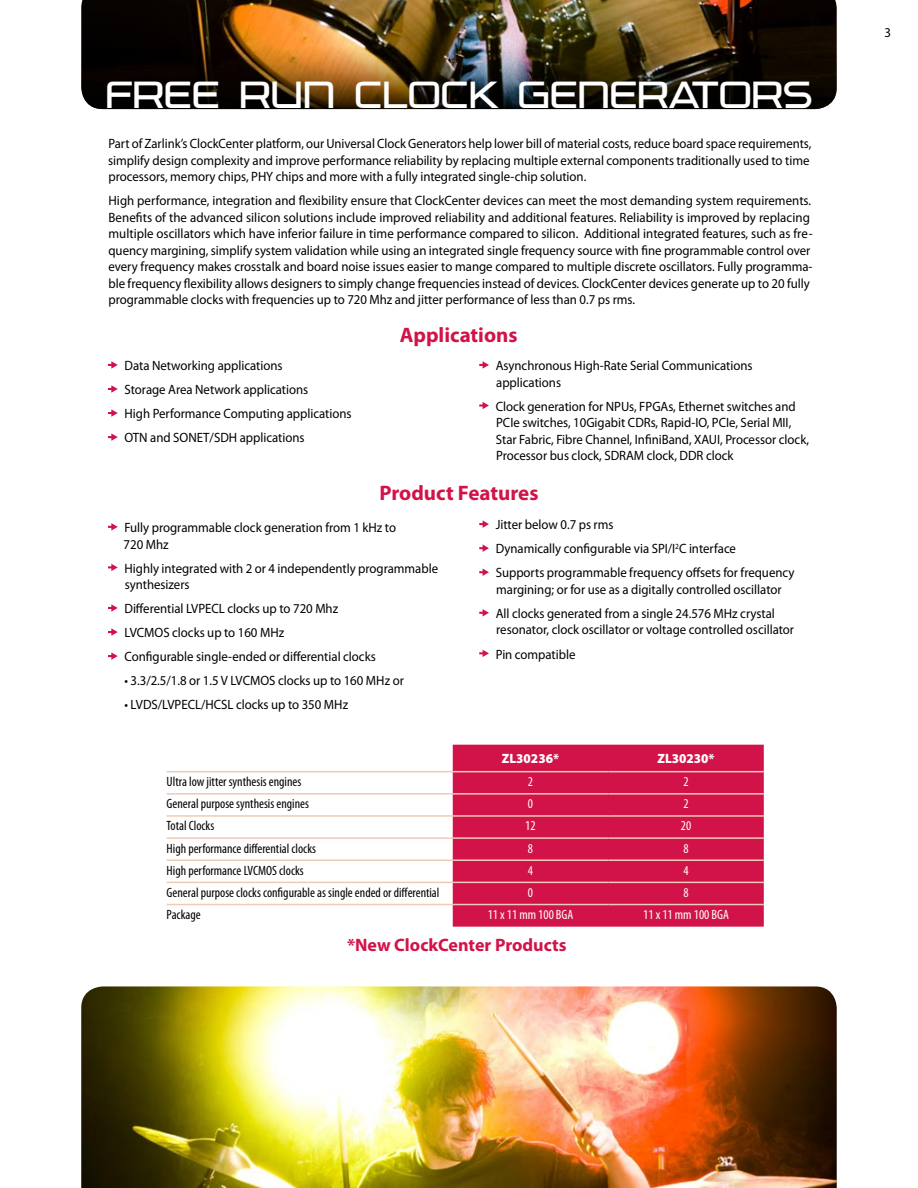
<style>
.page{position:relative;width:918px;height:1188px;background:#fff}
.page>*{position:absolute;margin:0;border:0;box-sizing:border-box;transform-origin:0 0}
.t1{font:300 41.25px "Trade Marker";letter-spacing:.02em;color:#fff}
.t2{font:700 21px "Myriad Pro";color:#d11349}
.t3{font:700 18px "Myriad Pro";color:#d11349}
.t4{font:13.5px/24px "Myriad Pro";color:#000;scale:.95 1}
.t5{font:13.5px/16.5px "Myriad Pro";color:#000;scale:.96 1}
.t6{font:13.5px/16.5px "Myriad Pro";color:#000;scale:.94 1}
.t7{font:condensed 13.5px "Myriad Pro";color:#000}
.t8{font:condensed 13.5px "Myriad Pro";color:#fff}
.t9{font:900 13.5px "Myriad Pro";color:#fff;scale:.95 1}
</style>
<div class="page">
<img style="left:81px;top:0;width:756px;height:109px">
<img style="left:81px;top:986px;width:756px;height:202px">
<svg style="left:108px;top:361px;width:10px;height:8px"></svg>
<svg style="left:108px;top:385px;width:10px;height:8px"></svg>
<svg style="left:108px;top:409px;width:10px;height:8px"></svg>
<svg style="left:108px;top:433px;width:10px;height:8px"></svg>
<svg style="left:479px;top:361px;width:10px;height:8px"></svg>
<svg style="left:479px;top:402px;width:10px;height:7px"></svg>
<svg style="left:108px;top:523px;width:10px;height:8px"></svg>
<svg style="left:108px;top:564px;width:10px;height:7px"></svg>
<svg style="left:108px;top:604px;width:10px;height:8px"></svg>
<svg style="left:108px;top:628px;width:10px;height:8px"></svg>
<svg style="left:108px;top:652px;width:10px;height:8px"></svg>
<svg style="left:479px;top:520px;width:10px;height:8px"></svg>
<svg style="left:479px;top:544px;width:10px;height:8px"></svg>
<svg style="left:479px;top:569px;width:10px;height:7px"></svg>
<svg style="left:479px;top:609px;width:10px;height:7px"></svg>
<svg style="left:479px;top:650px;width:10px;height:7px"></svg>
<div style="left:453px;top:745px;width:311px;height:182px;background:#d11349"></div>
<hr style="left:167px;top:771px;width:286px;height:1px;background:#edcbb6">
<hr style="left:453px;top:771px;width:155px;height:1px;background:#edcbb6">
<hr style="left:608px;top:771px;width:156px;height:1px;background:#edcbb6">
<hr style="left:167px;top:793px;width:286px;height:2px;background:#edcbb6">
<hr style="left:453px;top:793px;width:155px;height:2px;background:#edcbb6">
<hr style="left:608px;top:793px;width:156px;height:2px;background:#edcbb6">
<hr style="left:167px;top:815px;width:286px;height:2px;background:#edcbb6">
<hr style="left:453px;top:815px;width:155px;height:2px;background:#edcbb6">
<hr style="left:608px;top:815px;width:156px;height:2px;background:#edcbb6">
<hr style="left:167px;top:837px;width:286px;height:2px;background:#edcbb6">
<hr style="left:453px;top:837px;width:155px;height:2px;background:#edcbb6">
<hr style="left:608px;top:837px;width:156px;height:2px;background:#edcbb6">
<hr style="left:167px;top:859px;width:286px;height:2px;background:#edcbb6">
<hr style="left:453px;top:859px;width:155px;height:2px;background:#edcbb6">
<hr style="left:608px;top:859px;width:156px;height:2px;background:#edcbb6">
<hr style="left:167px;top:882px;width:286px;height:1px;background:#edcbb6">
<hr style="left:453px;top:882px;width:155px;height:1px;background:#edcbb6">
<hr style="left:608px;top:882px;width:156px;height:1px;background:#edcbb6">
<hr style="left:167px;top:904px;width:286px;height:1px;background:#edcbb6">
<hr style="left:453px;top:904px;width:155px;height:1px;background:#edcbb6">
<hr style="left:608px;top:904px;width:156px;height:1px;background:#edcbb6">
<h1 class="t1" style="left:106px;top:71px;width:707px">FREE RUN CLOCK GENERATORS</h1>
<p class="t6" style="left:108px;top:135px;width:750px">Part of Zarlink’s ClockCenter platform, our Universal Clock Generators help lower bill of material costs, reduce board space requirements, simplify design complexity and improve performance reliability by replacing multiple external components traditionally used to time processors, memory chips, PHY chips and more with a fully integrated single-chip solution.</p>
<p class="t5" style="left:108px;top:192px;width:735px">High performance, integration and flexibility ensure that ClockCenter devices can meet the most demanding system requirements.<br>Benefits of the advanced silicon solutions include improved reliability and additional features. Reliability is improved by replacing multiple oscillators which have inferior failure in time performance compared to silicon. Additional integrated features, such as fre&shy;quency margining, simplify system validation while using an integrated single frequency source with fine programmable control over every frequency makes crosstalk and board noise issues easier to mange compared to multiple discrete oscillators. Fully programma&shy;ble frequency flexibility allows designers to simply change frequencies instead of devices. ClockCenter devices generate up to 20 fully programmable clocks with frequencies up to 720 Mhz and jitter performance of less than 0.7 ps rms.</p>
<h2 class="t2" style="left:400px;top:322px;width:119px">Applications</h2>
<p class="t4" style="left:124px;top:353px;width:241px">Data Networking applications<br>Storage Area Network applications<br>High Performance Computing applications OTN and SONET/SDH applications</p>
<p class="t4" style="left:496px;top:357px;width:272px;line-height:16.5px">Asynchronous High-Rate Serial Communications applications</p>
<p class="t4" style="left:496px;top:398px;width:331px;line-height:16.5px">Clock generation for NPUs, FPGAs, Ethernet switches and PCIe switches, 10Gigabit CDRs, Rapid-IO, PCIe, Serial MII, Star Fabric, Fibre Channel, InfiniBand, XAUI, Processor clock, Processor bus clock, SDRAM clock, DDR clock</p>
<h2 class="t2" style="left:379px;top:479px;width:161px">Product Features</h2>
<p class="t4" style="left:124px;top:519px;width:288px;line-height:16.5px">Fully programmable clock generation from 1 kHz to<br>720 Mhz</p>
<p class="t4" style="left:124px;top:560px;width:332px;line-height:16.5px">Highly integrated with 2 or 4 independently programmable synthesizers</p>
<p class="t4" style="left:124px;top:596px;width:266px">Differential LVPECL clocks up to 720 Mhz<br>LVCMOS clocks up to 160 MHz<br>Configurable single-ended or differential clocks</p>
<p class="t4" style="left:124px;top:669px;width:296px">• 3.3/2.5/1.8 or 1.5 V LVCMOS clocks up to 160 MHz or</p>
<p class="t4" style="left:124px;top:693px;width:237px">• LVDS/LVPECL/HCSL clocks up to 350 MHz</p>
<p class="t4" style="left:496px;top:513px;width:316px">Jitter below 0.7 ps rms<br>Dynamically configurable via SPI/I<sup>2</sup>C interface<br>Supports programmable frequency offsets for frequency</p>
<p class="t4" style="left:496px;top:577px;width:303px">margining; or for use as a digitally controlled oscillator<br>All clocks generated from a single 24.576 MHz crystal</p>
<p class="t4" style="left:496px;top:618px;width:316px">resonator, clock oscillator or voltage controlled oscillator<br>Pin compatible</p>
<p class="t9" style="left:502px;top:749px;width:62px">ZL30236*</p>
<p class="t9" style="left:657px;top:749px;width:62px">ZL30230*</p>
<p class="t7" style="left:167px;top:774px;width:136px">Ultra low jitter synthesis engines</p>
<p class="t8" style="left:528px;top:774px;width:7px">2</p>
<p class="t8" style="left:683px;top:774px;width:7px">2</p>
<p class="t7" style="left:167px;top:796px;width:144px">General purpose synthesis engines</p>
<p class="t8" style="left:528px;top:796px;width:7px">0</p>
<p class="t8" style="left:683px;top:796px;width:7px">2</p>
<p class="t7" style="left:167px;top:818px;width:49px">Total Clocks</p>
<p class="t8" style="left:525px;top:818px;width:12px">12</p>
<p class="t8" style="left:681px;top:818px;width:12px">20</p>
<p class="t7" style="left:167px;top:840px;width:151px">High performance differential clocks</p>
<p class="t8" style="left:528px;top:840px;width:7px">8</p>
<p class="t8" style="left:683px;top:840px;width:7px">8</p>
<p class="t7" style="left:167px;top:862px;width:139px">High performance LVCMOS clocks</p>
<p class="t8" style="left:528px;top:862px;width:7px">4</p>
<p class="t8" style="left:683px;top:862px;width:7px">4</p>
<p class="t7" style="left:167px;top:884px;width:274px">General purpose clocks configurable as single ended or differential</p>
<p class="t8" style="left:528px;top:884px;width:7px">0</p>
<p class="t8" style="left:683px;top:884px;width:7px">8</p>
<p class="t7" style="left:167px;top:906px;width:36px">Package</p>
<p class="t8" style="left:488px;top:906px;width:87px">11 x 11 mm 100 BGA</p>
<p class="t8" style="left:643px;top:906px;width:87px">11 x 11 mm 100 BGA</p>
<h3 class="t3" style="left:347px;top:934px;width:221px">*New ClockCenter Products</h3>
<p class="t4" style="left:884px;top:20px;width:8px">3</p>
</div>
